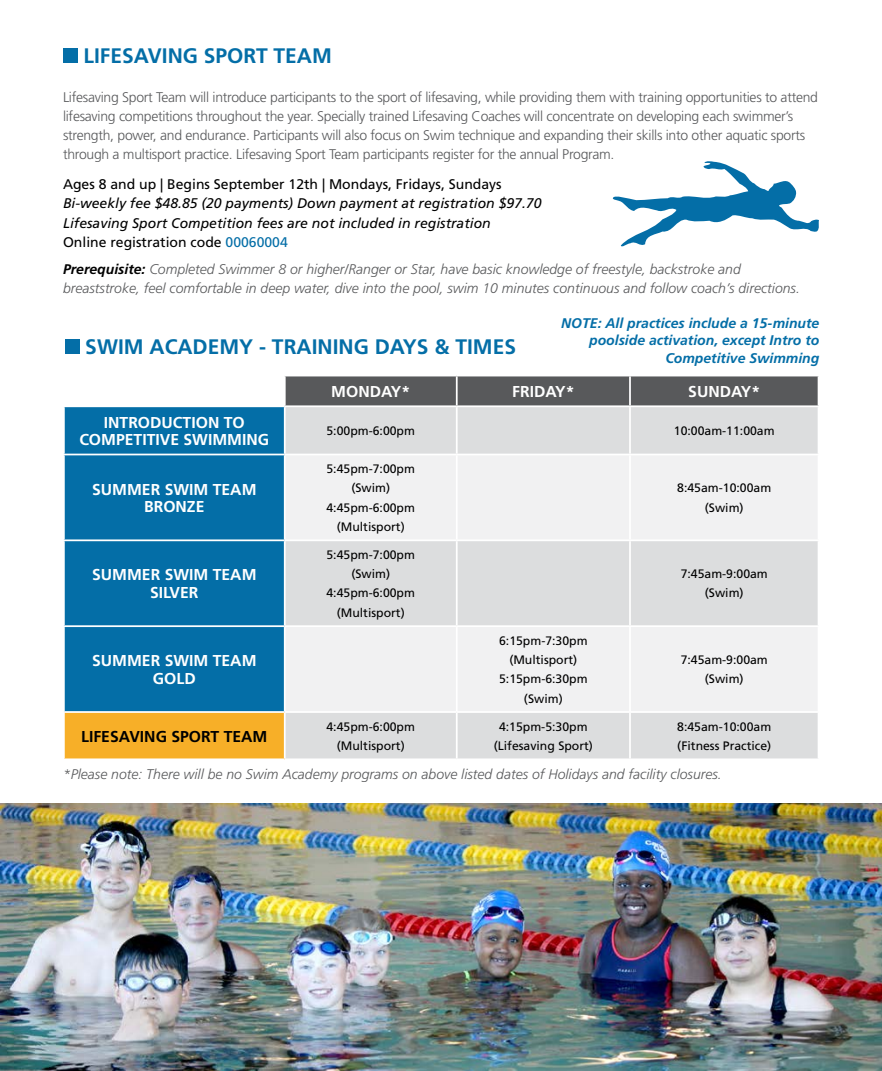
<style>
.page{position:relative;width:882px;height:1071px;background:#fff}
.page>*{position:absolute;margin:0;border:0;box-sizing:border-box;transform-origin:0 0}
.t1{font:700 21px "Frutiger LT Std";color:#046ea7}
.t2{font:700 15.75px/17.5px "Frutiger LT Std";color:#fff;text-align:center}
.t3{font:700 15.75px "Frutiger LT Std";color:#000}
.t4{font:300 14px/19.2px "Frutiger LT Std";letter-spacing:-.02em;color:#58595b}
.t5{font:italic 300 14px/19.2px "Frutiger LT Std";color:#58595b}
.t6{font:italic 14px/19.2px "Frutiger LT Std";color:#000}
.t7{font:italic 700 14px/17.5px "Frutiger LT Std";color:#046ea7;text-align:right}
.t8{font:14px "Frutiger LT Std";color:#000}
.t9{font:12.25px/19.2px "Frutiger LT Std";color:#000;text-align:center}
.s1{font-style:normal}
.s2{font-style:normal;color:#046ea7}
.s3{font-weight:700;color:#000}
</style>
<div class="page">
<div style="left:65px;top:407px;width:219px;height:304px;background:#046ea7"></div>
<div style="left:286px;top:407px;width:532px;height:351px;background:#dcddde"></div>
<svg style="left:286px;top:455px;width:532px;height:256px;fill:#f1f1f2"></svg>
<div style="left:64px;top:712px;width:221px;height:47px;background:#f7af28"></div>
<div style="left:285px;top:376px;width:534px;height:29px;background:#58595b"></div>
<hr style="left:456px;top:407px;width:2px;height:47px;background:#fff">
<hr style="left:629px;top:407px;width:2px;height:47px;background:#fff">
<hr style="left:63px;top:454px;width:222px;height:1px;background:#fff">
<hr style="left:285px;top:454px;width:172px;height:1px;background:#fff">
<hr style="left:457px;top:454px;width:173px;height:1px;background:#fff">
<hr style="left:630px;top:454px;width:189px;height:1px;background:#fff">
<hr style="left:456px;top:541px;width:2px;height:84px;background:#fff">
<hr style="left:629px;top:541px;width:2px;height:84px;background:#fff">
<hr style="left:63px;top:625px;width:222px;height:2px;background:#fff">
<hr style="left:285px;top:625px;width:172px;height:2px;background:#fff">
<hr style="left:457px;top:625px;width:173px;height:2px;background:#fff">
<hr style="left:456px;top:627px;width:2px;height:84px;background:#fff">
<hr style="left:630px;top:625px;width:189px;height:2px;background:#fff">
<hr style="left:629px;top:627px;width:2px;height:84px;background:#fff">
<hr style="left:63px;top:758px;width:222px;height:2px;background:#fff">
<hr style="left:63px;top:711px;width:222px;height:2px;background:#fff">
<hr style="left:63px;top:713px;width:2px;height:45px;background:#fff">
<hr style="left:285px;top:711px;width:172px;height:2px;background:#fff">
<hr style="left:284px;top:713px;width:2px;height:45px;background:#fff">
<hr style="left:457px;top:711px;width:173px;height:2px;background:#fff">
<hr style="left:456px;top:713px;width:2px;height:45px;background:#fff">
<hr style="left:630px;top:711px;width:189px;height:2px;background:#fff">
<hr style="left:629px;top:713px;width:2px;height:45px;background:#fff">
<hr style="left:456px;top:455px;width:2px;height:84px;background:#fff">
<hr style="left:629px;top:455px;width:2px;height:84px;background:#fff">
<hr style="left:63px;top:539px;width:222px;height:2px;background:#fff">
<hr style="left:285px;top:539px;width:172px;height:2px;background:#fff">
<hr style="left:457px;top:539px;width:173px;height:2px;background:#fff">
<hr style="left:630px;top:539px;width:189px;height:2px;background:#fff">
<div style="left:65px;top:339px;width:14px;height:15px;background:#046ea7"></div>
<div style="left:63px;top:48px;width:15px;height:15px;background:#046ea7"></div>
<img style="left:0;top:804px;width:882px;height:267px">
<svg style="left:612px;top:161px;width:207px;height:86px"></svg>
<h1 class="t1" style="left:84px;top:43px;width:250px">LIFESAVING SPORT TEAM</h1>
<p class="t4" style="left:63px;top:87px;width:757px">Lifesaving Sport Team will introduce participants to the sport of lifesaving, while providing them with training opportunities to attend lifesaving competitions throughout the year. Specially trained Lifesaving Coaches will concentrate on developing each swimmer’s strength, power, and endurance. Participants will also focus on Swim technique and expanding their skills into other aquatic sports through a multisport practice. Lifesaving Sport Team participants register for the annual Program.</p>
<p class="t8" style="left:63px;top:176px;width:440px">Ages 8 and up | Begins September 12th | Mondays, Fridays, Sundays</p>
<p class="t6" style="left:63px;top:194px;width:480px">Bi-weekly fee $48.85 (20 payments) Down payment at registration $97.70<br>Lifesaving Sport Competition fees are not included in registration<br><span class="s1">Online registration code</span> <span class="s2">00060004</span></p>
<p class="t5" style="left:63px;top:260px;width:738px"><span class="s3">Prerequisite:</span> Completed Swimmer 8 or higher/Ranger or Star, have basic knowledge of freestyle, backstroke and breaststroke, feel comfortable in deep water, dive into the pool, swim 10 minutes continuous and follow coach’s directions.</p>
<h1 class="t1" style="left:85px;top:334px;width:432px">SWIM ACADEMY - TRAINING DAYS &amp; TIMES</h1>
<p class="t7" style="left:561px;top:314px;width:260px">NOTE: All practices include a 15-minute poolside activation, except Intro to<br>Competitive Swimming</p>
<p class="t2" style="left:331px;top:383px;width:80px">MONDAY*</p>
<p class="t2" style="left:512px;top:383px;width:64px">FRIDAY*</p>
<p class="t2" style="left:688px;top:383px;width:73px">SUNDAY*</p>
<p class="t2" style="left:79px;top:413px;width:191px">INTRODUCTION TO<br>COMPETITIVE SWIMMING</p>
<p class="t9" style="left:327px;top:421px;width:90px">5:00pm-6:00pm</p>
<p class="t9" style="left:674px;top:421px;width:102px">10:00am-11:00am</p>
<p class="t2" style="left:92px;top:480px;width:166px">SUMMER SWIM TEAM<br>BRONZE</p>
<p class="t9" style="left:327px;top:459px;width:90px">5:45pm-7:00pm (Swim)<br>4:45pm-6:00pm (Multisport)</p>
<p class="t9" style="left:677px;top:479px;width:95px">8:45am-10:00am (Swim)</p>
<p class="t2" style="left:92px;top:566px;width:166px">SUMMER SWIM TEAM<br>SILVER</p>
<p class="t2" style="left:92px;top:652px;width:166px">SUMMER SWIM TEAM<br>GOLD</p>
<p class="t9" style="left:327px;top:545px;width:90px">5:45pm-7:00pm (Swim)<br>4:45pm-6:00pm (Multisport)</p>
<p class="t9" style="left:499px;top:631px;width:90px">6:15pm-7:30pm (Multisport)<br>5:15pm-6:30pm (Swim)</p>
<p class="t9" style="left:681px;top:564px;width:89px">7:45am-9:00am (Swim)</p>
<p class="t9" style="left:681px;top:650px;width:89px">7:45am-9:00am (Swim)</p>
<p class="t3" style="left:81px;top:727px;width:188px">LIFESAVING SPORT TEAM</p>
<p class="t9" style="left:327px;top:717px;width:90px">4:45pm-6:00pm (Multisport)</p>
<p class="t9" style="left:494px;top:717px;width:101px">4:15pm-5:30pm (Lifesaving Sport)</p>
<p class="t9" style="left:677px;top:717px;width:95px;text-align:left">8:45am-10:00am (Fitness Practice)</p>
<p class="t5" style="left:63px;top:764px;width:660px">*Please note: There will be no Swim Academy programs on above listed dates of Holidays and facility closures.</p>
</div>
